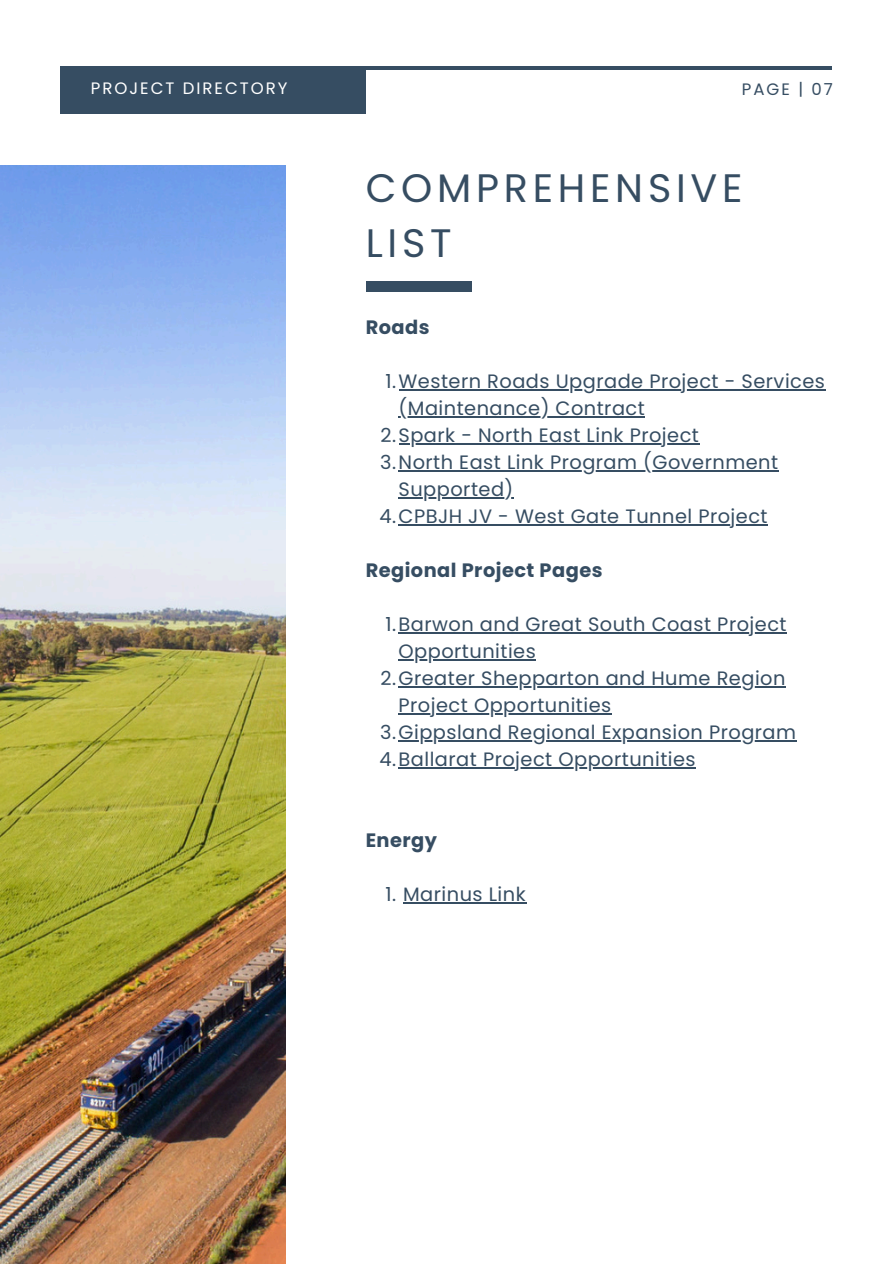
<style>
.page{position:relative;width:894px;height:1264px;background:#fff}
.page>*{position:absolute;margin:0;border:0;box-sizing:border-box;transform-origin:0 0}
.t1{font:39.75px/55.2px "Poppins";letter-spacing:.12em;color:#364d62}
.t2{font:19.35px "Poppins";letter-spacing:.025em;color:#364d62}
.t3{font:700 19.35px "Poppins";letter-spacing:.025em;color:#364d62}
.t4{font:16.5px "Poppins";letter-spacing:.12em;color:#fff}
.t5{font:16.5px "Poppins";letter-spacing:.12em;color:#364d62}
</style>
<div class="page">
<hr style="left:61px;top:66px;width:770px;height:4px;background:#364d62">
<div style="left:61px;top:66px;width:304px;height:47px;background:#364d62"></div>
<img style="left:0;top:165px;width:286px;height:1098px">
<div style="left:365px;top:281px;width:106px;height:10px;background:#364d62"></div>
<hr style="left:398px;top:389px;width:427px;height:1px;background:#364d62">
<hr style="left:398px;top:416px;width:247px;height:1px;background:#364d62">
<hr style="left:398px;top:443px;width:301px;height:1px;background:#364d62">
<hr style="left:398px;top:470px;width:380px;height:1px;background:#364d62">
<hr style="left:398px;top:497px;width:115px;height:1px;background:#364d62">
<hr style="left:398px;top:524px;width:370px;height:1px;background:#364d62">
<hr style="left:398px;top:632px;width:388px;height:1px;background:#364d62">
<hr style="left:398px;top:659px;width:138px;height:1px;background:#364d62">
<hr style="left:398px;top:686px;width:387px;height:1px;background:#364d62">
<hr style="left:398px;top:713px;width:213px;height:1px;background:#364d62">
<hr style="left:398px;top:740px;width:398px;height:1px;background:#364d62">
<hr style="left:398px;top:767px;width:298px;height:1px;background:#364d62">
<hr style="left:403px;top:902px;width:123px;height:1px;background:#364d62">
<p class="t4" style="left:91px;top:77px;width:198px">PROJECT DIRECTORY</p>
<p class="t5" style="left:741px;top:78px;width:92px">PAGE | 07</p>
<p class="t1" style="left:365px;top:161px;width:378px">COMPREHENSIVE<br>LIST</p>
<p class="t3" style="left:365px;top:313px;width:65px">Roads</p>
<h1 class="t2" style="left:385px;top:367px;width:441px">1.Western Roads Upgrade Project - Services</h1>
<p class="t2" style="left:398px;top:394px;width:248px">(Maintenance) Contract</p>
<h2 class="t2" style="left:380px;top:421px;width:320px">2.Spark - North East Link Project</h2>
<p class="t2" style="left:380px;top:448px;width:399px">3.North East Link Program (Government</p>
<p class="t2" style="left:398px;top:475px;width:116px">Supported)</p>
<p class="t2" style="left:379px;top:502px;width:389px">4.CPBJH JV - West Gate Tunnel Project</p>
<p class="t3" style="left:365px;top:556px;width:238px">Regional Project Pages</p>
<h2 class="t2" style="left:385px;top:610px;width:402px">1.Barwon and Great South Coast Project</h2>
<p class="t2" style="left:398px;top:637px;width:139px">Opportunities</p>
<p class="t2" style="left:380px;top:664px;width:406px">2.Greater Shepparton and Hume Region</p>
<p class="t2" style="left:398px;top:691px;width:214px">Project Opportunities</p>
<p class="t2" style="left:380px;top:718px;width:417px">3.Gippsland Regional Expansion Program</p>
<h2 class="t2" style="left:379px;top:745px;width:318px">4.Ballarat Project Opportunities</h2>
<p class="t3" style="left:365px;top:826px;width:73px">Energy</p>
<p class="t2" style="left:385px;top:880px;width:142px">1. Marinus Link</p>
</div>
